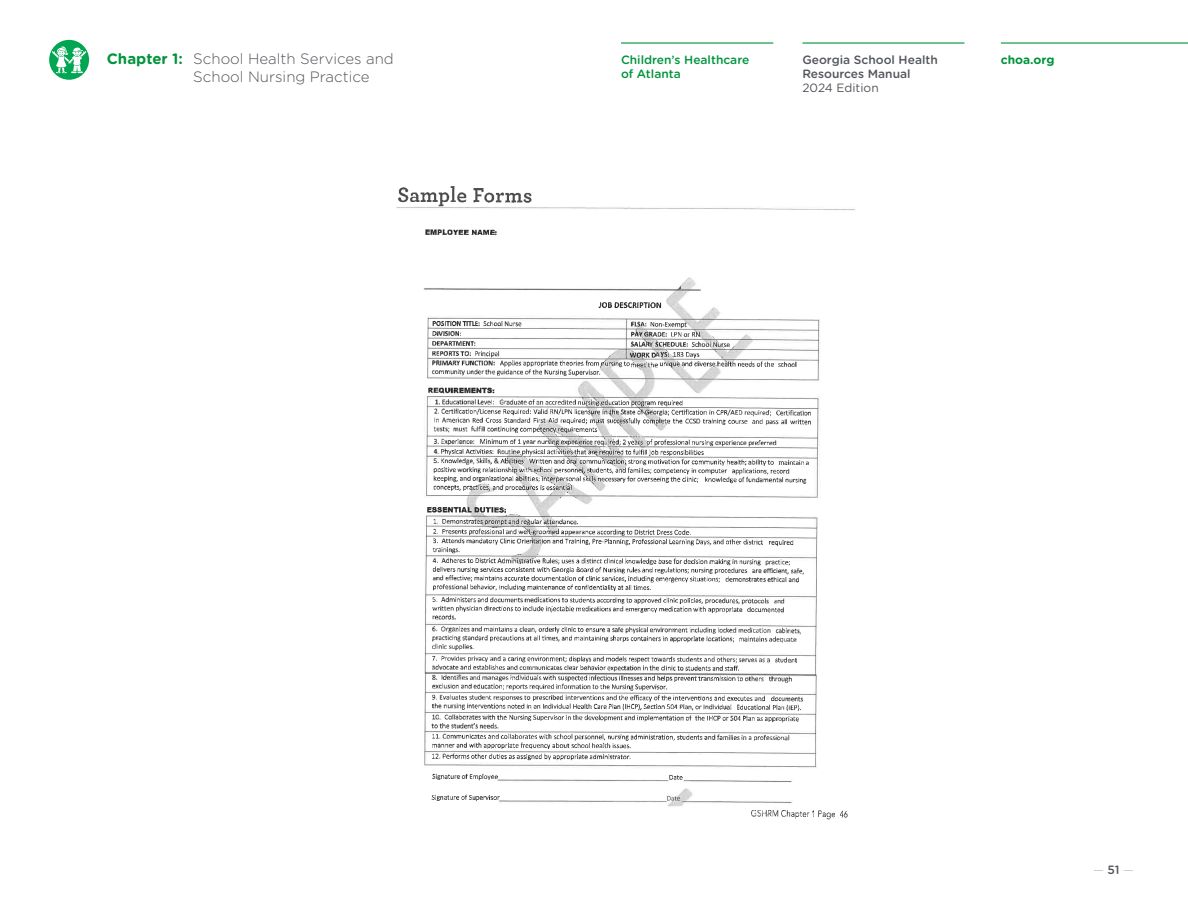
<style>
.page{position:relative;width:1188px;height:918px;background:#fff}
.page>*{position:absolute;margin:0;border:0;box-sizing:border-box;transform-origin:0 0}
.t1{font:300 15px "Gotham Rounded";color:#52555b}
.t2{font:700 15px "Gotham Rounded";color:#00943c}
.t3{font:500 12px/14.4px "Gotham Rounded";color:#52555b}
.t4{font:500 12px/14.4px "Gotham Rounded";color:#00943c}
.t5{font:12px "Gotham Rounded";color:#52555b}
.t6{font:700 12px "Gotham Rounded";color:#00943c}
.t7{font:300 12px "Gotham Rounded";color:#b3b5b7}
.s1{font-weight:500;color:#52555b}
</style>
<div class="page">
<hr style="left:621px;top:42px;width:152px;height:2px;background:#00943c">
<hr style="left:1001px;top:42px;width:187px;height:2px;background:#00943c">
<hr style="left:802px;top:42px;width:162px;height:2px;background:#00943c">
<svg style="left:49px;top:40px;width:40px;height:40px"></svg>
<svg style="left:52px;top:46px;width:34px;height:27px"></svg>
<img style="left:423px;top:207px;width:432px;height:600px">
<img style="left:396px;top:186px;width:137px;height:22px">
<img style="left:751px;top:810px;width:97px;height:10px">
<img style="left:424px;top:229px;width:388px;height:573px">
<img style="left:630px;top:349px;width:29px;height:21px">
<svg style="left:675px;top:286px;width:5px;height:5px"></svg>
<p class="t2" style="left:107px;top:48px;width:78px">Chapter 1:</p>
<p class="t1" style="left:193px;top:49px;width:202px">School Health Services and</p>
<p class="t6" style="left:1001px;top:51px;width:55px">choa.org</p>
<p class="t1" style="left:193px;top:67px;width:178px">School Nursing Practice</p>
<p class="t4" style="left:621px;top:52px;width:130px">Children’s Healthcare of Atlanta</p>
<p class="t3" style="left:802px;top:52px;width:137px">Georgia School Health<br>Resources Manual</p>
<p class="t5" style="left:802px;top:80px;width:78px">2024 Edition</p>
<p class="t7" style="left:1093px;top:861px;width:42px">—<span class="s1">51</span>—</p>
</div>
